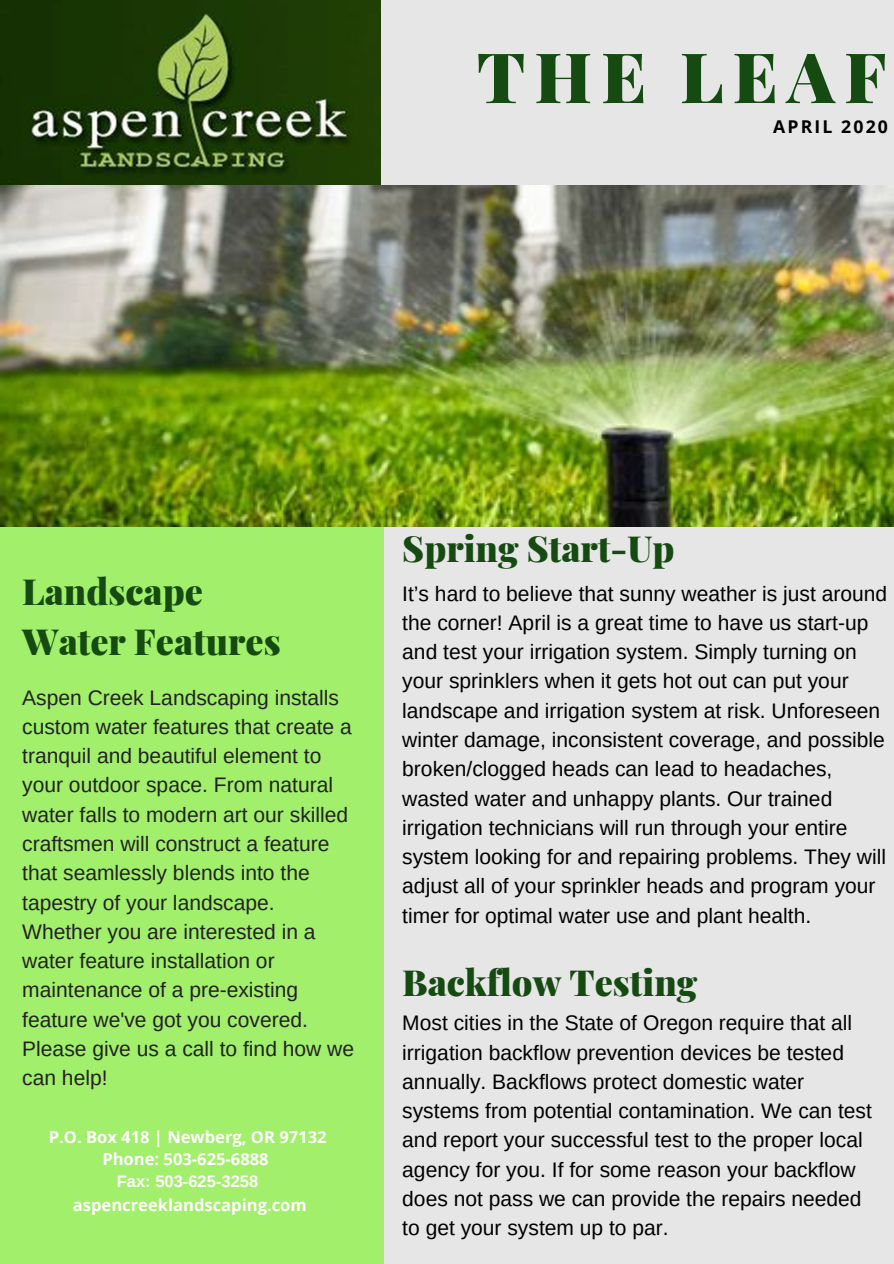
<style>
.page{position:relative;width:894px;height:1264px;background:#fff}
.page>*{position:absolute;margin:0;border:0;box-sizing:border-box;transform-origin:0 0}
.t1{font:900 69.6px "Playfair Display";letter-spacing:.13em;color:#154a11}
.t2{font:900 36px/49.5px "Playfair Display";color:#154a11}
.t3{font:21px/29.2px "Arimo";color:#000}
.t4{font:21px/29.2px "Arimo";color:#222}
.t5{font:700 17.7px "Open Sans";letter-spacing:.12em;color:#000}
.t6{font:700 16.5px/22.5px "Open Sans";color:#fff;text-align:center}
.t7{font:700 16.5px "Arimo";color:#fff}
</style>
<div class="page">
<div style="left:0;top:0;width:893px;height:1263px;background:#e6e6e6"></div>
<div style="left:0;top:414px;width:383px;height:849px;background:#a2ef6b"></div>
<img style="left:0;top:0;width:381px;height:184px">
<img style="left:0;top:185px;width:893px;height:341px">
<h1 class="t1" style="left:476px;top:28px;width:411px">THE LEAF</h1>
<p class="t5" style="left:773px;top:114px;width:116px">APRIL 2020</p>
<h2 class="t2" style="left:22px;top:565px;width:260px">Landscape<br>Water Features</h2>
<p class="t4" style="left:22px;top:682px;width:333px">Aspen Creek Landscaping installs custom water features that create a tranquil and beautiful element to your outdoor space. From natural water falls to modern art our skilled craftsmen will construct a feature that seamlessly blends into the tapestry of your landscape.<br>Whether you are interested in a water feature installation or maintenance of a pre-existing feature we've got you covered.<br>Please give us a call to find how we can help!</p>
<p class="t6" style="left:49px;top:1125px;width:279px">P.O. Box 418 | Newberg, OR 97132<br>Phone: 503-625-6888</p>
<p class="t7" style="left:117px;top:1171px;width:143px">Fax: 503-625-3258</p>
<p class="t6" style="left:73px;top:1192px;width:235px">aspencreeklandscaping.com</p>
<h2 class="t2" style="left:402px;top:522px;width:273px">Spring Start-Up</h2>
<p class="t3" style="left:402px;top:578px;width:486px">It’s hard to believe that sunny weather is just around the corner! April is a great time to have us start-up and test your irrigation system. Simply turning on your sprinklers when it gets hot out can put your landscape and irrigation system at risk. Unforeseen winter damage, inconsistent coverage, and possible broken/clogged heads can lead to headaches, wasted water and unhappy plants. Our trained irrigation technicians will run through your entire system looking for and repairing problems. They will adjust all of your sprinkler heads and program your timer for optimal water use and plant health.</p>
<h2 class="t2" style="left:402px;top:955px;width:296px">Backflow Testing</h2>
<p class="t3" style="left:402px;top:1008px;width:471px">Most cities in the State of Oregon require that all irrigation backflow prevention devices be tested annually. Backflows protect domestic water systems from potential contamination. We can test and report your successful test to the proper local agency for you. If for some reason your backflow does not pass we can provide the repairs needed to get your system up to par.</p>
</div>
